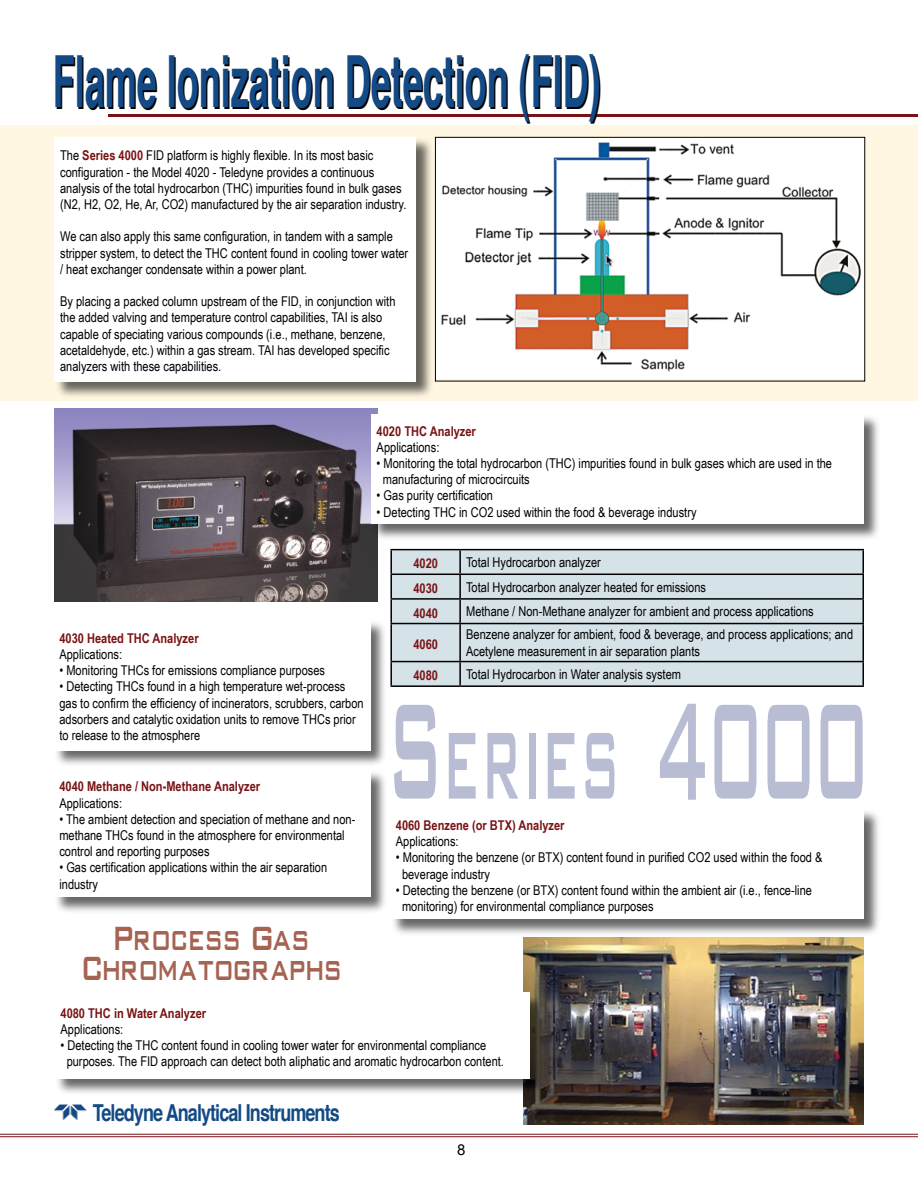
<style>
.page{position:relative;width:918px;height:1188px;background:#fff}
.page>*{position:absolute;margin:0;border:0;box-sizing:border-box;transform-origin:0 0}
.t1{font:180px "Fortis S Caps S Si";color:#b9bdd3;scale:.4 1}
.t2{font:700 72px "Helvetica";color:#000;scale:.5 1}
.t3{font:45px "Fortis S Caps S Si";color:#a56352;scale:.67 1}
.t4{font:700 23.4px "Helvetica";letter-spacing:-.05em;color:#134a85;scale:.77 1}
.t5{font:15px "Arial";color:#000}
.t6{font:13.5px/16.2px "Arial Narrow";color:#000}
.t7{font:700 13.5px "Arial Narrow";color:#791315}
.s1{font-weight:700;color:#791315}
.s2{font-size:126px}
</style>
<div class="page">
<hr style="left:108px;top:114px;width:810px;height:3px;background:#791315">
<hr style="left:0;top:1134px;width:918px;height:1px;background:#791315">
<hr style="left:0;top:1136px;width:918px;height:1px;background:#791315">
<div style="left:0;top:125px;width:918px;height:276px;background:#fff7e1"></div>
<div style="left:54px;top:620px;width:335px;height:149px;background:#000;opacity:.6"></div>
<div style="left:54px;top:620px;width:316px;height:130px;background:#fff"></div>
<div style="left:390px;top:809px;width:493px;height:127px;background:#000;opacity:.6"></div>
<div style="left:390px;top:809px;width:474px;height:110px;background:#fff"></div>
<img style="left:437px;top:139px;width:426px;height:239px">
<div style="left:435px;top:137px;width:430px;height:244px;border:1px solid #000"></div>
<div style="left:392px;top:550px;width:470px;height:135px;background:#d5e2e8"></div>
<hr style="left:390px;top:549px;width:70px;height:1px;background:#000">
<hr style="left:390px;top:550px;width:2px;height:24px;background:#000">
<hr style="left:460px;top:549px;width:404px;height:1px;background:#000">
<hr style="left:459px;top:550px;width:2px;height:24px;background:#000">
<hr style="left:862px;top:550px;width:2px;height:24px;background:#000">
<hr style="left:390px;top:574px;width:70px;height:1px;background:#000">
<hr style="left:390px;top:575px;width:2px;height:23px;background:#000">
<hr style="left:460px;top:574px;width:404px;height:1px;background:#000">
<hr style="left:459px;top:575px;width:2px;height:23px;background:#000">
<hr style="left:862px;top:575px;width:2px;height:23px;background:#000">
<hr style="left:390px;top:598px;width:70px;height:2px;background:#000">
<hr style="left:390px;top:600px;width:2px;height:23px;background:#000">
<hr style="left:460px;top:598px;width:404px;height:2px;background:#000">
<hr style="left:459px;top:600px;width:2px;height:23px;background:#000">
<hr style="left:862px;top:600px;width:2px;height:23px;background:#000">
<hr style="left:390px;top:623px;width:70px;height:1px;background:#000">
<hr style="left:390px;top:624px;width:2px;height:37px;background:#000">
<hr style="left:460px;top:623px;width:404px;height:1px;background:#000">
<hr style="left:459px;top:624px;width:2px;height:37px;background:#000">
<hr style="left:862px;top:624px;width:2px;height:37px;background:#000">
<hr style="left:390px;top:661px;width:70px;height:1px;background:#000">
<hr style="left:390px;top:662px;width:2px;height:23px;background:#000">
<hr style="left:460px;top:661px;width:404px;height:1px;background:#000">
<hr style="left:459px;top:662px;width:2px;height:23px;background:#000">
<hr style="left:862px;top:662px;width:2px;height:23px;background:#000">
<hr style="left:390px;top:685px;width:70px;height:2px;background:#000">
<hr style="left:460px;top:685px;width:404px;height:2px;background:#000">
<img style="left:54px;top:409px;width:323px;height:193px">
<img style="left:523px;top:937px;width:341px;height:188px">
<div style="left:55px;top:992px;width:492px;height:104px;background:#000;opacity:.6"></div>
<div style="left:55px;top:993px;width:474px;height:86px;background:#fff"></div>
<div style="left:54px;top:137px;width:381px;height:263px;background:#000;opacity:.6"></div>
<div style="left:55px;top:137px;width:361px;height:245px;background:#fff"></div>
<div style="left:371px;top:414px;width:512px;height:127px;background:#000;opacity:.6"></div>
<div style="left:371px;top:414px;width:493px;height:110px;background:#fff"></div>
<div style="left:54px;top:770px;width:334px;height:145px;background:#000;opacity:.6"></div>
<div style="left:54px;top:770px;width:316px;height:127px;background:#fff"></div>
<img style="left:54px;top:1105px;width:33px;height:15px">
<h2 class="t2" style="left:54px;top:19px;width:1098px">Flame Ionization Detection (FID)</h2>
<p class="t6" style="left:60px;top:148px;width:348px">The <span class="s1">Series 4000</span> FID platform is highly flexible. In its most basic configuration - the Model 4020 - Teledyne provides a continuous analysis of the total hydrocarbon (THC) impurities found in bulk gases (N2, H2, O2, He, Ar, CO2) manufactured by the air separation industry.</p>
<p class="t6" style="left:60px;top:229px;width:350px">We can also apply this same configuration, in tandem with a sample stripper system, to detect the THC content found in cooling tower water / heat exchanger condensate within a power plant.</p>
<p class="t6" style="left:60px;top:293px;width:337px">By placing a packed column upstream of the FID, in conjunction with the added valving and temperature control capabilities, TAI is also capable of speciating various compounds (i.e., methane, benzene, acetaldehyde, etc.) within a gas stream. TAI has developed specific analyzers with these capabilities.</p>
<p class="t7" style="left:377px;top:423px;width:101px">4020 THC Analyzer</p>
<p class="t6" style="left:377px;top:439px;width:64px">Applications:</p>
<p class="t6" style="left:383px;top:455px;width:451px;text-indent:-6px">• Monitoring the total hydrocarbon (THC) impurities found in bulk gases which are used in the manufacturing of microcircuits</p>
<p class="t6" style="left:377px;top:487px;width:118px">• Gas purity certification</p>
<p class="t6" style="left:377px;top:504px;width:321px">• Detecting THC in CO2 used within the food &amp; beverage industry</p>
<p class="t7" style="left:59px;top:630px;width:141px">4030 Heated THC Analyzer</p>
<p class="t6" style="left:59px;top:646px;width:64px">Applications:</p>
<p class="t6" style="left:59px;top:662px;width:267px">• Monitoring THCs for emissions compliance purposes</p>
<p class="t6" style="left:59px;top:679px;width:306px">• Detecting THCs found in a high temperature wet-process gas to confirm the efficiency of incinerators, scrubbers, carbon adsorbers and catalytic oxidation units to remove THCs prior to release to the atmosphere</p>
<p class="t7" style="left:59px;top:779px;width:202px">4040 Methane / Non-Methane Analyzer</p>
<p class="t6" style="left:59px;top:795px;width:64px">Applications:</p>
<p class="t6" style="left:59px;top:811px;width:298px">• The ambient detection and speciation of methane and non&shy;methane THCs found in the atmosphere for environmental control and reporting purposes</p>
<p class="t6" style="left:59px;top:859px;width:269px">• Gas certification applications within the air separation industry</p>
<h3 class="t3" style="left:115px;top:914px;width:292px">Process Gas</h3>
<h3 class="t3" style="left:83px;top:944px;width:388px">Chromatographs</h3>
<p class="t7" style="left:413px;top:556px;width:26px">4020</p>
<p class="t6" style="left:466px;top:554px;width:136px">Total Hydrocarbon analyzer</p>
<p class="t7" style="left:413px;top:580px;width:26px">4030</p>
<p class="t6" style="left:466px;top:579px;width:241px">Total Hydrocarbon analyzer heated for emissions</p>
<p class="t7" style="left:413px;top:605px;width:26px">4040</p>
<p class="t6" style="left:466px;top:603px;width:349px">Methane / Non-Methane analyzer for ambient and process applications</p>
<p class="t7" style="left:413px;top:636px;width:26px">4060</p>
<p class="t6" style="left:466px;top:626px;width:389px">Benzene analyzer for ambient, food &amp; beverage, and process applications; and<br>Acetylene measurement in air separation plants</p>
<p class="t7" style="left:413px;top:668px;width:26px">4080</p>
<p class="t6" style="left:466px;top:666px;width:216px">Total Hydrocarbon in Water analysis system</p>
<h1 class="t1" style="left:392px;top:653px;width:1183px">S<span class="s2">eries</span> 4000</h1>
<p class="t7" style="left:396px;top:817px;width:170px">4060 Benzene (or BTX) Analyzer</p>
<p class="t6" style="left:396px;top:833px;width:64px">Applications:</p>
<p class="t6" style="left:402px;top:850px;width:422px;text-indent:-6px">• Monitoring the benzene (or BTX) content found in purified CO2 used within the food &amp; beverage industry</p>
<p class="t6" style="left:402px;top:882px;width:412px;text-indent:-6px">• Detecting the benzene (or BTX) content found within the ambient air (i.e., fence-line monitoring) for environmental compliance purposes</p>
<p class="t7" style="left:61px;top:1005px;width:147px">4080 THC in Water Analyzer</p>
<p class="t6" style="left:61px;top:1021px;width:64px">Applications:</p>
<p class="t6" style="left:67px;top:1037px;width:439px;text-indent:-6px">• Detecting the THC content found in cooling tower water for environmental compliance purposes. The FID approach can detect both aliphatic and aromatic hydrocarbon content.</p>
<h3 class="t4" style="left:93px;top:1092px;width:322px">Teledyne Analytical Instruments</h3>
<p class="t5" style="left:457px;top:1141px;width:10px">8</p>
</div>
